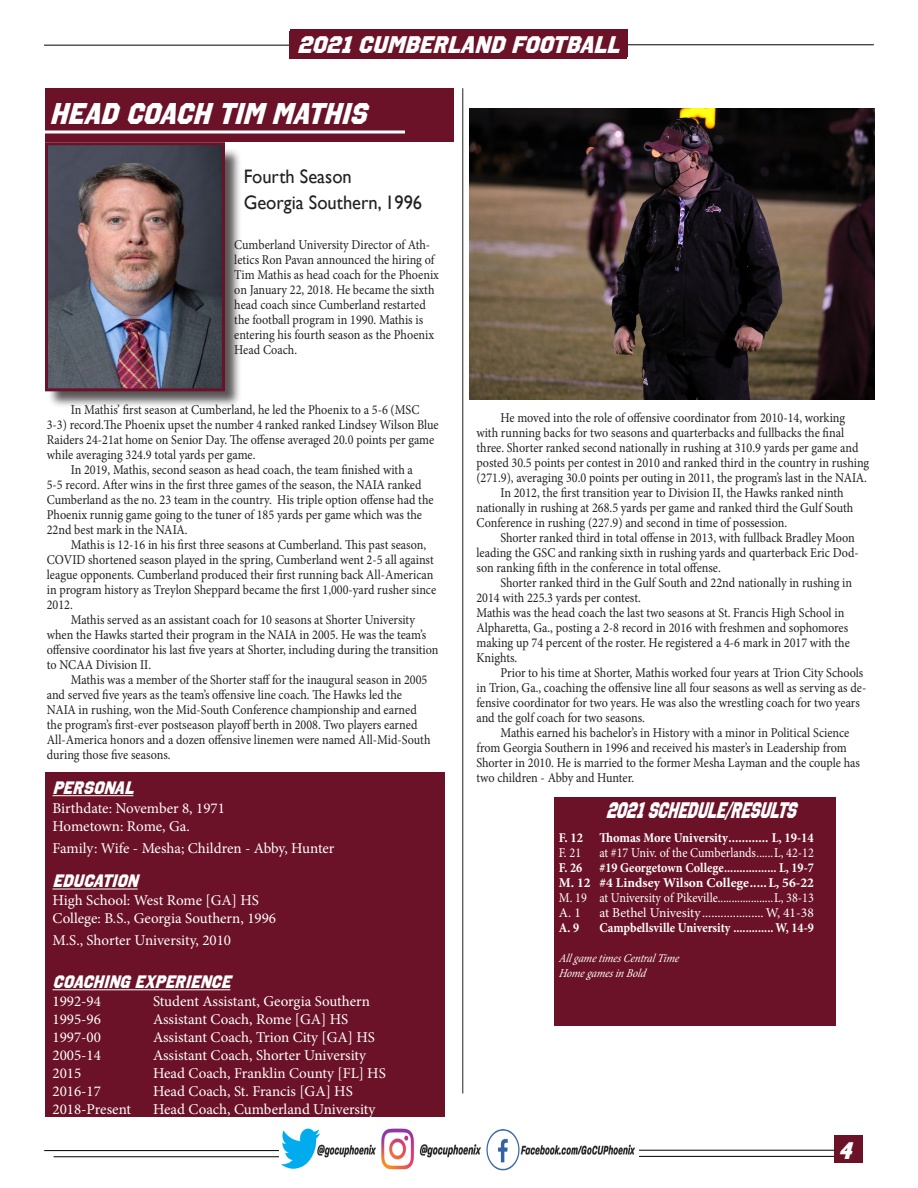
<style>
.page{position:relative;width:918px;height:1188px;background:#fff}
.page>*{position:absolute;margin:0;border:0;box-sizing:border-box;transform-origin:0 0}
.t1{font:italic 30px "Octin College Hv";color:#fff}
.Paragraph_Style1{font:italic 24px "Octin College Hv";color:#fff;scale:1.05 1}
.Paragraph_Style1-2{font:italic 24px "Octin College Hv";color:#fff}
.Paragraph_Style22{font:italic 22.5px "Octin College Hv";color:#fff;scale:.8 1}
.Paragraph_Style72{font:19.5px "Gill Sans";color:#231f20;scale:.95 1}
.t2{font:italic 18px "Octin College Hv";color:#fff}
.t3{font:15px "Minion Pro";color:#fff}
.Paragraph_Style72-2{font:13.5px/15px "Minion Pro";color:#231f20;scale:.9 1}
.Paragraph_Style23{font:13.5px "Minion Pro";color:#fff;scale:.9 1}
.Paragraph_Style23-2{font:700 13.5px "Minion Pro";color:#fff;scale:.9 1}
.Paragraph_Style23-3{font:13.5px "Minion Pro";color:#fff}
.Paragraph_Style23-4{font:700 condensed 13.5px "Minion Pro";color:#fff}
.Paragraph_Style23-5{font:700 13.5px "Minion Pro";color:#fff}
.Paragraph_Style25{font:italic 12px "Minion Pro";color:#fff;scale:.9 1}
.Paragraph_Style26{font:italic 12px "Minion Pro";color:#fff;scale:.9 1}
</style>
<div class="page">
<hr style="left:637px;top:1156px;width:207px;height:1px;background:#000">
<hr style="left:54px;top:1157px;width:246px;height:1px;background:#000">
<div style="left:834px;top:1135px;width:29px;height:28px;background:#6b1228"></div>
<hr style="left:628px;top:1150px;width:206px;height:1px;background:#000">
<hr style="left:44px;top:1150px;width:246px;height:1px;background:#000">
<img style="left:279px;top:1128px;width:360px;height:43px">
<div style="left:47px;top:147px;width:195px;height:261px;background:#231f20;opacity:.75"></div>
<img style="left:49px;top:146px;width:172px;height:241px">
<hr style="left:463px;top:88px;width:1px;height:1005px;background:#231f20">
<div style="left:45px;top:88px;width:409px;height:54px;background:#6b1228"></div>
<svg style="left:45px;top:130px;width:360px;height:4px"></svg>
<div style="left:45px;top:142px;width:180px;height:249px;border:3px solid #6b1228"></div>
<div style="left:45px;top:772px;width:400px;height:345px;background:#6b1228"></div>
<hr style="left:52px;top:795px;width:81px;height:1px;background:#fff">
<hr style="left:52px;top:889px;width:86px;height:1px;background:#fff">
<hr style="left:52px;top:989px;width:178px;height:1px;background:#fff">
<hr style="left:628px;top:45px;width:246px;height:1px;background:#000">
<hr style="left:44px;top:45px;width:246px;height:1px;background:#000">
<div style="left:290px;top:30px;width:338px;height:27px;background:#6b1228"></div>
<div style="left:289px;top:31px;width:338px;height:27px;background:#6b1228"></div>
<img style="left:470px;top:108px;width:405px;height:292px">
<div style="left:554px;top:797px;width:282px;height:229px;background:#6b1228"></div>
<p class="Paragraph_Style1" style="left:298px;top:29px;width:316px">2021CUMBERLAND FOOTBALL</p>
<p class="t1" style="left:50px;top:97px;width:327px">HEAD COACH TIM MATHIS</p>
<p class="Paragraph_Style72" style="left:244px;top:165px;width:115px">Fourth Season</p>
<p class="Paragraph_Style72" style="left:244px;top:191px;width:189px">Georgia Southern, 1996</p>
<p class="Paragraph_Style72-2" style="left:234px;top:238px;width:229px">Cumberland University Director of Ath&shy;letics Ron Pavan announced the hiring of Tim Mathis as head coach for the Phoenix on January 22, 2018. He became the sixth head coach since Cumberland restarted the football program in 1990. Mathis is entering his fourth season as the Phoenix Head Coach.</p>
<p class="Paragraph_Style72-2" style="left:47px;top:403px;width:437px;text-indent:24px">In Mathis’ first season at Cumberland, he led the Phoenix to a 5-6 (MSC 3-3) record.The Phoenix upset the number 4 ranked ranked Lindsey Wilson Blue Raiders 24-21at home on Senior Day. The offense averaged 20.0 points per game while averaging 324.9 total yards per game.</p>
<p class="Paragraph_Style72-2" style="left:47px;top:463px;width:431px;text-indent:24px">In 2019, Mathis, second season as head coach, the team finished with a<br>5-5 record. After wins in the first three games of the season, the NAIA ranked Cumberland as the no. 23 team in the country. His triple option offense had the Phoenix runnig game going to the tuner of 185 yards per game which was the 22nd best mark in the NAIA.</p>
<p class="Paragraph_Style72-2" style="left:47px;top:538px;width:434px;text-indent:24px">Mathis is 12-16 in his first three seasons at Cumberland. This past season, COVID shortened season played in the spring, Cumberland went 2-5 all against league opponents. Cumberland produced their first running back All-American in program history as Treylon Sheppard became the first 1,000-yard rusher since 2012.</p>
<p class="Paragraph_Style72-2" style="left:47px;top:613px;width:437px;text-indent:24px">Mathis served as an assistant coach for 10 seasons at Shorter University when the Hawks started their program in the NAIA in 2005. He was the team’s offensive coordinator his last five years at Shorter, including during the transition to NCAA Division II.</p>
<p class="Paragraph_Style72-2" style="left:47px;top:673px;width:428px;text-indent:24px">Mathis was a member of the Shorter staff for the inaugural season in 2005 and served five years as the team’s offensive line coach. The Hawks led the NAIA in rushing, won the Mid-South Conference championship and earned the program’s first-ever postseason playoff berth in 2008. Two players earned All-America honors and a dozen offensive linemen were named All-Mid-South during those five seasons.</p>
<p class="t2" style="left:52px;top:777px;width:88px">PERSONAL</p>
<p class="t3" style="left:52px;top:799px;width:174px">Birthdate: November 8, 1971</p>
<p class="t3" style="left:52px;top:817px;width:139px">Hometown: Rome, Ga.</p>
<p class="t3" style="left:52px;top:838px;width:283px">Family: Wife - Mesha; Children - Abby, Hunter</p>
<p class="t2" style="left:52px;top:871px;width:92px">EDUCATION</p>
<p class="t3" style="left:52px;top:890px;width:208px">High School: West Rome [GA] HS</p>
<p class="t3" style="left:52px;top:908px;width:225px">College: B.S., Georgia Southern, 1996</p>
<p class="t3" style="left:52px;top:930px;width:180px">M.S., Shorter University, 2010</p>
<p class="t2" style="left:52px;top:971px;width:185px">COACHING EXPERIENCE</p>
<p class="t3" style="left:52px;top:991px;width:50px">1992-94</p>
<p class="t3" style="left:153px;top:991px;width:219px">Student Assistant, Georgia Southern</p>
<p class="t3" style="left:52px;top:1009px;width:50px">1995-96</p>
<p class="t3" style="left:153px;top:1009px;width:197px">Assistant Coach, Rome [GA] HS</p>
<p class="t3" style="left:52px;top:1027px;width:50px">1997-00</p>
<p class="t3" style="left:153px;top:1027px;width:224px">Assistant Coach, Trion City [GA] HS</p>
<p class="t3" style="left:52px;top:1045px;width:50px">2005-14</p>
<p class="t3" style="left:153px;top:1045px;width:215px">Assistant Coach, Shorter University</p>
<p class="t3" style="left:52px;top:1063px;width:30px">2015</p>
<p class="t3" style="left:153px;top:1063px;width:234px">Head Coach, Franklin County [FL] HS</p>
<p class="t3" style="left:52px;top:1081px;width:50px">2016-17</p>
<p class="t3" style="left:153px;top:1081px;width:201px">Head Coach, St. Francis [GA] HS</p>
<p class="t3" style="left:52px;top:1099px;width:80px">2018-Present</p>
<p class="t3" style="left:153px;top:1099px;width:224px">Head Coach, Cumberland University</p>
<p class="Paragraph_Style72-2" style="left:476px;top:410px;width:438px;text-indent:24px">He moved into the role of offensive coordinator from 2010-14, working with running backs for two seasons and quarterbacks and fullbacks the final three. Shorter ranked second nationally in rushing at 310.9 yards per game and posted 30.5 points per contest in 2010 and ranked third in the country in rushing (271.9), averaging 30.0 points per outing in 2011, the program’s last in the NAIA.</p>
<p class="Paragraph_Style72-2" style="left:476px;top:485px;width:420px;text-indent:24px">In 2012, the first transition year to Division II, the Hawks ranked ninth nationally in rushing at 268.5 yards per game and ranked third the Gulf South<br>Conference in rushing (227.9) and second in time of possession.</p>
<p class="Paragraph_Style72-2" style="left:476px;top:530px;width:426px;text-indent:24px">Shorter ranked third in total offense in 2013, with fullback Bradley Moon leading the GSC and ranking sixth in rushing yards and quarterback Eric Dod&shy;son ranking fifth in the conference in total offense.</p>
<p class="Paragraph_Style72-2" style="left:476px;top:575px;width:419px;text-indent:24px">Shorter ranked third in the Gulf South and 22nd nationally in rushing in<br>2014 with 225.3 yards per contest.</p>
<p class="Paragraph_Style72-2" style="left:476px;top:605px;width:416px">Mathis was the head coach the last two seasons at St. Francis High School in Alpharetta, Ga., posting a 2-8 record in 2016 with freshmen and sophomores making up 74 percent of the roster. He registered a 4-6 mark in 2017 with the Knights.</p>
<p class="Paragraph_Style72-2" style="left:476px;top:665px;width:435px;text-indent:24px">Prior to his time at Shorter, Mathis worked four years at Trion City Schools in Trion, Ga., coaching the offensive line all four seasons as well as serving as de&shy;fensive coordinator for two years. He was also the wrestling coach for two years and the golf coach for two seasons.</p>
<p class="Paragraph_Style72-2" style="left:476px;top:725px;width:428px;text-indent:24px">Mathis earned his bachelor’s in History with a minor in Political Science from Georgia Southern in 1996 and received his master’s in Leadership from Shorter in 2010. He is married to the former Mesha Layman and the couple has two children - Abby and Hunter.</p>
<p class="Paragraph_Style22" style="left:606px;top:797px;width:248px">2021SCHEDULE/RESULTS</p>
<p class="Paragraph_Style23-4" style="left:559px;top:828px;width:257px">F. 12 Thomas More University............ L, 19-14</p>
<p class="Paragraph_Style23" style="left:559px;top:843px;width:26px">F. 21</p>
<p class="Paragraph_Style23" style="left:599px;top:843px;width:240px">at #17 Univ. of the Cumberlands......L, 42-12</p>
<p class="Paragraph_Style23-2" style="left:559px;top:858px;width:27px">F. 26</p>
<p class="Paragraph_Style23-2" style="left:599px;top:858px;width:240px">#19 Georgetown College................. L, 19-7</p>
<p class="Paragraph_Style23-5" style="left:559px;top:873px;width:257px">M. 12 #4 Lindsey Wilson College.....L, 56-22</p>
<p class="Paragraph_Style23" style="left:559px;top:888px;width:285px">M. 19 at University of Pikeville....................L, 38-13</p>
<p class="Paragraph_Style23-3" style="left:559px;top:903px;width:23px">A. 1</p>
<p class="Paragraph_Style23-3" style="left:599px;top:903px;width:216px">at Bethel Univesity.................... W, 41-38</p>
<p class="Paragraph_Style23-2" style="left:559px;top:918px;width:24px">A. 9</p>
<p class="Paragraph_Style23-2" style="left:599px;top:918px;width:240px">Campbellsville University ............. W, 14-9</p>
<p class="Paragraph_Style25" style="left:559px;top:950px;width:138px">AllgametimesCentralTime</p>
<p class="Paragraph_Style26" style="left:559px;top:965px;width:101px">Homegamesin Bold</p>
<p class="Paragraph_Style1-2" style="left:838px;top:1137px;width:22px">4</p>
</div>
